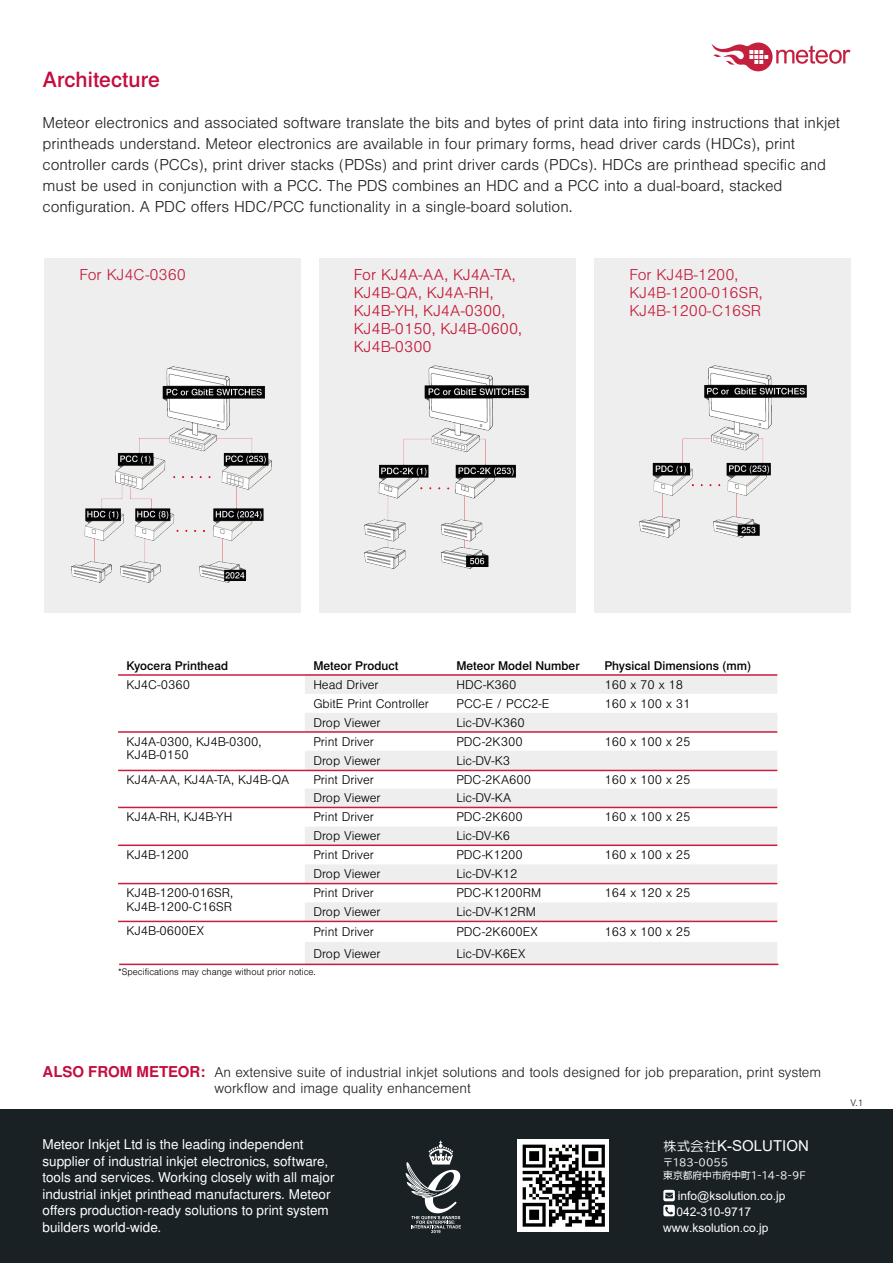
<style>
.page{position:relative;width:893px;height:1263px;background:#fff}
.page>*{position:absolute;margin:0;border:0;box-sizing:border-box;transform-origin:0 0}
.t1{font:500 21px "Nimbus San L";color:#c40d3c}
.t2{font:300 15px/21px "Nimbus San L";color:#231f20}
.t3{font:300 15px/18px "Nimbus San L";color:#c51634}
.t4{font:300 15px "Nimbus San L";color:#c51f3e}
.t5{font:700 15px "Nimbus San L";color:#c40d3c}
.t6{font:15px "Arial";color:#fff}
.t7{font:13.5px/16.5px "Nimbus San L";color:#fff}
.t8{font:300 13.5px/16.2px "Nimbus San L";color:#231f20}
.table_texy{font:300 12px/13.5px "Nimbus San L";color:#000001}
.text_2{font:500 12px "Nimbus San L";color:#000001}
.t9{font:12px "Arial";color:#fff}
.t10{font:9.75px/13px "BIZUDP Gothic";color:#fff}
.t11{font:300 9px "Nimbus San L";color:#000001}
.t12{font:300 9px "Nimbus San L";color:#231f20}
.s1{font-family:"HG Maru Gothic MPRO";font-size:13.5px}
</style>
<div class="page">
<svg style="left:711px;top:43px;width:139px;height:28px"></svg>
<div style="left:319px;top:259px;width:256px;height:354px;background:#eeeeef"></div>
<img style="left:364px;top:366px;width:165px;height:202px">
<div style="left:594px;top:259px;width:256px;height:354px;background:#eeeeef"></div>
<img style="left:640px;top:366px;width:166px;height:171px">
<div style="left:44px;top:259px;width:256px;height:354px;background:#eeeeef"></div>
<img style="left:72px;top:367px;width:199px;height:215px">
<div style="left:0;top:1109px;width:893px;height:154px;background:#192125"></div>
<svg style="left:406px;top:1140px;width:55px;height:93px"></svg>
<img style="left:518px;top:1140px;width:91px;height:92px">
<svg style="left:663px;top:1190px;width:12px;height:26px"></svg>
<div style="left:305px;top:676px;width:472px;height:18px;background:#eeeeef"></div>
<svg style="left:305px;top:713px;width:472px;height:250px;fill:#eeeeef"></svg>
<hr style="left:118px;top:674px;width:659px;height:2px;background:#c71e3e">
<hr style="left:118px;top:731px;width:659px;height:2px;background:#c71e3e">
<hr style="left:118px;top:844px;width:659px;height:2px;background:#c71e3e">
<hr style="left:118px;top:770px;width:659px;height:1px;background:#c71e3e">
<hr style="left:118px;top:807px;width:659px;height:1px;background:#c71e3e">
<hr style="left:118px;top:883px;width:659px;height:1px;background:#c71e3e">
<hr style="left:118px;top:921px;width:659px;height:1px;background:#c71e3e">
<hr style="left:119px;top:963px;width:659px;height:2px;background:#c71e3e">
<p class="t1" style="left:43px;top:64px;width:119px">Architecture</p>
<p class="t2" style="left:43px;top:111px;width:799px">Meteor electronics and associated software translate the bits and bytes of print data into firing instructions that inkjet printheads understand. Meteor electronics are available in four primary forms, head driver cards (HDCs), print</p>
<p class="t2" style="left:43px;top:153px;width:785px">controller cards (PCCs), print driver stacks (PDSs) and print driver cards (PDCs). HDCs are printhead specific and must be used in conjunction with a PCC. The PDS combines an HDC and a PCC into a dual-board, stacked</p>
<p class="t2" style="left:43px;top:195px;width:532px">configuration. A PDC offers HDC/PCC functionality in a single-board solution.</p>
<p class="t4" style="left:79px;top:264px;width:108px">For KJ4C-0360</p>
<p class="t3" style="left:354px;top:265px;width:163px">For KJ4A-AA, KJ4A-TA,<br>KJ4B-QA, KJ4A-RH,</p>
<p class="t3" style="left:354px;top:301px;width:153px">KJ4B-YH, KJ4A-0300,</p>
<p class="t3" style="left:354px;top:319px;width:170px">KJ4B-0150, KJ4B-0600,</p>
<p class="t3" style="left:354px;top:337px;width:79px">KJ4B-0300</p>
<p class="t4" style="left:629px;top:264px;width:110px">For KJ4B-1200,</p>
<p class="t4" style="left:629px;top:282px;width:135px">KJ4B-1200-016SR,</p>
<p class="t4" style="left:629px;top:300px;width:134px">KJ4B-1200-C16SR</p>
<p class="text_2" style="left:127px;top:657px;width:103px">Kyocera Printhead</p>
<p class="text_2" style="left:313px;top:657px;width:87px">Meteor Product</p>
<p class="text_2" style="left:456px;top:657px;width:125px">Meteor Model Number</p>
<p class="text_2" style="left:604px;top:657px;width:148px">Physical Dimensions (mm)</p>
<p class="table_texy" style="left:127px;top:677px;width:65px">KJ4C-0360</p>
<p class="table_texy" style="left:313px;top:677px;width:67px">Head Driver</p>
<p class="table_texy" style="left:456px;top:677px;width:62px">HDC-K360</p>
<p class="table_texy" style="left:604px;top:677px;width:80px">160 x 70 x 18</p>
<p class="table_texy" style="left:313px;top:696px;width:117px">GbitE Print Controller</p>
<p class="table_texy" style="left:456px;top:696px;width:94px">PCC-E / PCC2-E</p>
<p class="table_texy" style="left:604px;top:696px;width:88px">160 x 100 x 31</p>
<p class="table_texy" style="left:313px;top:715px;width:69px">Drop Viewer</p>
<p class="table_texy" style="left:456px;top:715px;width:70px">Lic-DV-K360</p>
<p class="table_texy" style="left:127px;top:734px;width:136px">KJ4A-0300, KJ4B-0300,<br>KJ4B-0150</p>
<p class="table_texy" style="left:313px;top:734px;width:62px">Print Driver</p>
<p class="table_texy" style="left:456px;top:734px;width:68px">PDC-2K300</p>
<p class="table_texy" style="left:604px;top:734px;width:88px">160 x 100 x 25</p>
<p class="table_texy" style="left:313px;top:753px;width:69px">Drop Viewer</p>
<p class="table_texy" style="left:456px;top:753px;width:55px">Lic-DV-K3</p>
<p class="table_texy" style="left:127px;top:772px;width:164px">KJ4A-AA, KJ4A-TA, KJ4B-QA</p>
<p class="table_texy" style="left:313px;top:772px;width:62px">Print Driver</p>
<p class="table_texy" style="left:456px;top:772px;width:76px">PDC-2KA600</p>
<p class="table_texy" style="left:604px;top:772px;width:88px">160 x 100 x 25</p>
<p class="table_texy" style="left:313px;top:791px;width:69px">Drop Viewer</p>
<p class="table_texy" style="left:456px;top:791px;width:56px">Lic-DV-KA</p>
<p class="table_texy" style="left:127px;top:810px;width:107px">KJ4A-RH, KJ4B-YH</p>
<p class="table_texy" style="left:313px;top:810px;width:62px">Print Driver</p>
<p class="table_texy" style="left:456px;top:810px;width:68px">PDC-2K600</p>
<p class="table_texy" style="left:604px;top:810px;width:88px">160 x 100 x 25</p>
<p class="table_texy" style="left:313px;top:829px;width:69px">Drop Viewer</p>
<p class="table_texy" style="left:456px;top:829px;width:55px">Lic-DV-K6</p>
<p class="table_texy" style="left:127px;top:848px;width:64px">KJ4B-1200</p>
<p class="table_texy" style="left:313px;top:848px;width:62px">Print Driver</p>
<p class="table_texy" style="left:456px;top:848px;width:68px">PDC-K1200</p>
<p class="table_texy" style="left:604px;top:848px;width:88px">160 x 100 x 25</p>
<p class="table_texy" style="left:313px;top:867px;width:69px">Drop Viewer</p>
<p class="table_texy" style="left:456px;top:867px;width:63px">Lic-DV-K12</p>
<p class="table_texy" style="left:127px;top:886px;width:108px">KJ4B-1200-016SR,<br>KJ4B-1200-C16SR</p>
<p class="table_texy" style="left:313px;top:886px;width:62px">Print Driver</p>
<p class="table_texy" style="left:456px;top:886px;width:86px">PDC-K1200RM</p>
<p class="table_texy" style="left:604px;top:886px;width:88px">164 x 120 x 25</p>
<p class="table_texy" style="left:313px;top:905px;width:69px">Drop Viewer</p>
<p class="table_texy" style="left:456px;top:905px;width:81px">Lic-DV-K12RM</p>
<p class="table_texy" style="left:127px;top:924px;width:79px">KJ4B-0600EX</p>
<p class="table_texy" style="left:313px;top:924px;width:62px">Print Driver</p>
<p class="table_texy" style="left:456px;top:924px;width:83px">PDC-2K600EX</p>
<p class="table_texy" style="left:604px;top:924px;width:88px">163 x 100 x 25</p>
<p class="table_texy" style="left:313px;top:946px;width:69px">Drop Viewer</p>
<p class="table_texy" style="left:456px;top:946px;width:70px">Lic-DV-K6EX</p>
<p class="t11" style="left:118px;top:966px;width:199px">*Specifications may change without prior notice.</p>
<p class="t5" style="left:43px;top:1063px;width:164px">ALSO FROM METEOR:</p>
<p class="t8" style="left:214px;top:1064px;width:608px">An extensive suite of industrial inkjet solutions and tools designed for job preparation, print system workflow and image quality enhancement</p>
<p class="t7" style="left:43px;top:1136px;width:294px">Meteor Inkjet Ltd is the leading independent supplier of industrial inkjet electronics, software, tools and services. Working closely with all major industrial inkjet printhead manufacturers. Meteor offers production-ready solutions to print system builders world-wide.</p>
<p class="t6" style="left:663px;top:1135px;width:147px"><span class="s1">株式会社</span>K-SOLUTION</p>
<p class="t10" style="left:663px;top:1155px;width:144px">〒183-0055<br>東京都府中市府中町1-14-8-9F</p>
<p class="t9" style="left:678px;top:1187px;width:109px">info@ksolution.co.jp</p>
<p class="t9" style="left:677px;top:1203px;width:76px">042-310-9717</p>
<p class="t9" style="left:663px;top:1219px;width:107px">www.ksolution.co.jp</p>
<p class="t12" style="left:850px;top:1097px;width:14px">V.1</p>
</div>
